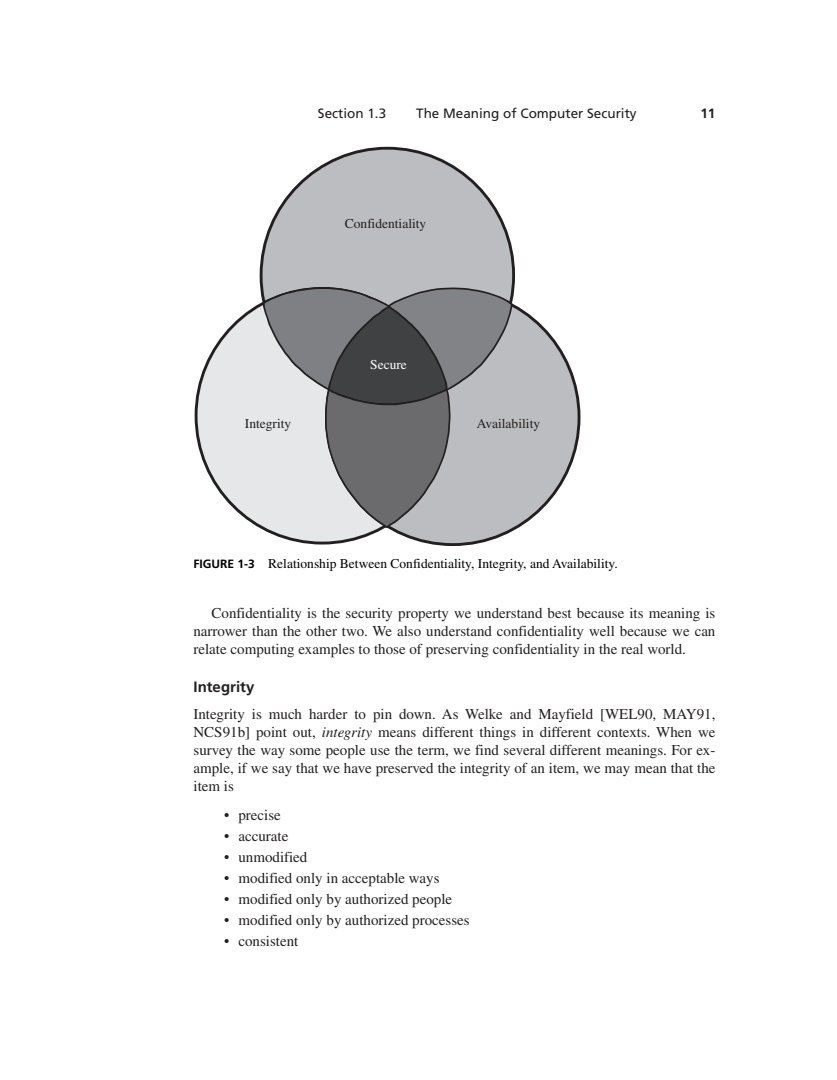
<style>
.page{position:relative;width:837px;height:1080px;background:#fff}
.page>*{position:absolute;margin:0;border:0;box-sizing:border-box;transform-origin:0 0}
.t1{font:15px/18px "Times";color:#231f20;text-align:justify}
.t2{font:700 15px "Frutiger";color:#231f20}
.t3{font:13.5px "Times";color:#000}
.t4{font:13.5px "Frutiger";color:#231f20}
.t5{font:13.5px "Times";color:#231f20}
.t6{font:13.5px "Times";color:#fff}
.t7{font:700 13.5px "Frutiger";color:#231f20}
.s1{font-family:"Frutiger";font-weight:700;font-size:12px}
.s2{font-style:italic}
</style>
<div class="page">
<svg style="left:194px;top:146px;width:387px;height:400px"></svg>
<p class="t4" style="left:318px;top:108px;width:70px">Section 1.3</p>
<p class="t4" style="left:416px;top:108px;width:222px">The Meaning of Computer Security</p>
<p class="t7" style="left:700px;top:108px;width:17px">11</p>
<p class="t5" style="left:345px;top:219px;width:83px">Confidentiality</p>
<p class="t6" style="left:370px;top:359px;width:38px">Secure</p>
<p class="t5" style="left:245px;top:418px;width:48px">Integrity</p>
<p class="t5" style="left:477px;top:418px;width:65px">Availability</p>
<p class="t3" style="left:194px;top:558px;width:426px"><span class="s1">FIGURE 1-3</span> Relationship Between Confidentiality, Integrity, and Availability.</p>
<p class="t1" style="left:194px;top:605px;width:523px;text-indent:18px">Confidentiality is the security property we understand best because its meaning is narrower than the other two. We also understand confidentiality well because we can relate computing examples to those of preserving confidentiality in the real world.</p>
<p class="t2" style="left:194px;top:681px;width:62px">Integrity</p>
<p class="t1" style="left:194px;top:706px;width:524px">Integrity is much harder to pin down. As Welke and Mayfield [WEL90, MAY91, NCS91b] point out, <span class="s2">integrity</span> means different things in different contexts. When we survey the way some people use the term, we find several different meanings. For ex&shy;ample, if we say that we have preserved the integrity of an item, we may mean that the item is</p>
<p class="t1" style="left:224px;top:808px;width:58px">• precise</p>
<p class="t1" style="left:224px;top:829px;width:66px">• accurate</p>
<p class="t1" style="left:224px;top:850px;width:85px">• unmodified</p>
<p class="t1" style="left:224px;top:871px;width:217px">• modified only in acceptable ways</p>
<p class="t1" style="left:224px;top:892px;width:230px">• modified only by authorized people</p>
<p class="t1" style="left:224px;top:913px;width:247px">• modified only by authorized processes</p>
<p class="t1" style="left:224px;top:934px;width:76px">• consistent</p>
</div>
